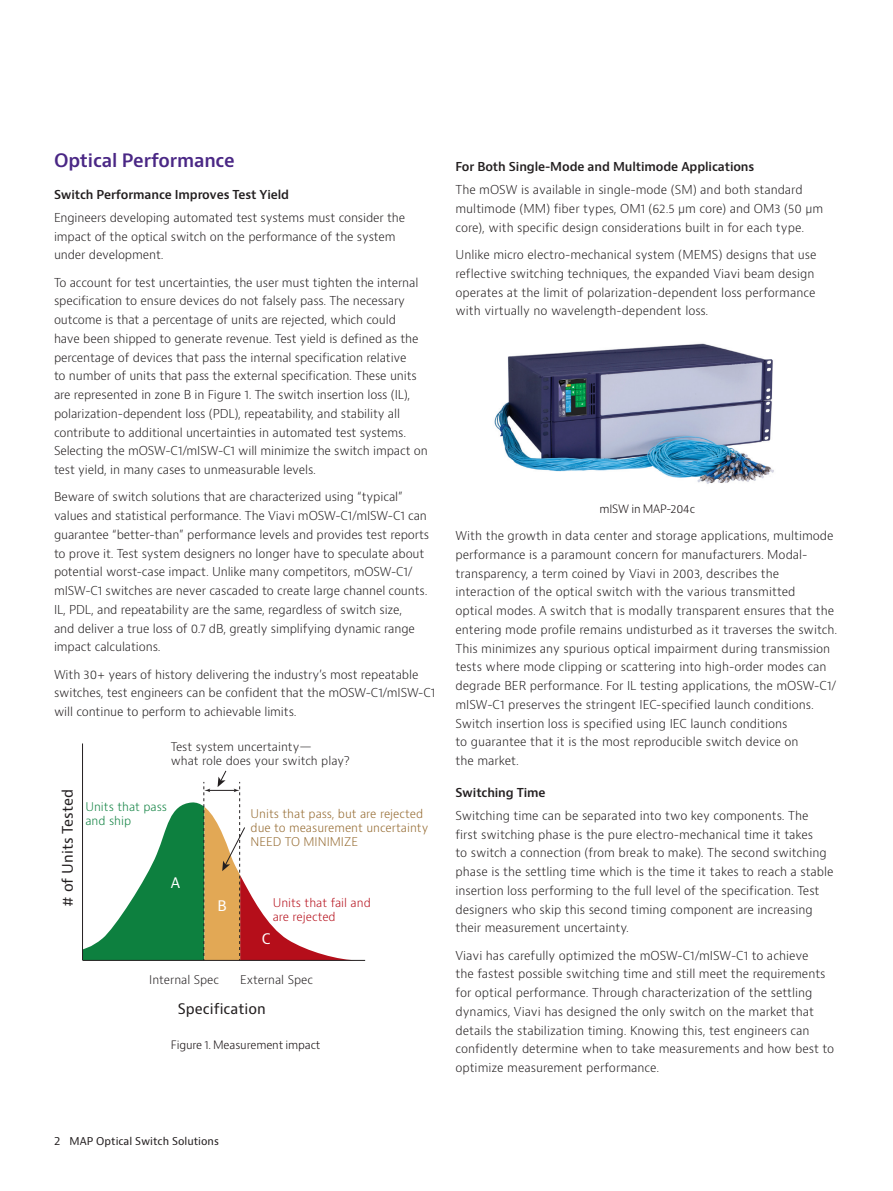
<style>
.page{position:relative;width:893px;height:1191px;background:#fff}
.page>*{position:absolute;margin:0;border:0;box-sizing:border-box;transform-origin:0 0}
.t1{font:600 18px "Bernino Sans";letter-spacing:-.01em;color:#4a2785}
.t2{font:14.25px "Bernino Sans";color:#231f20}
.t3{font:14.25px "Bernino Sans";color:#fff}
.t4{font:300 12px/18.8px "Bernino Sans";letter-spacing:-.01em;color:#231f20}
.t5{font:600 12px "Bernino Sans";letter-spacing:-.01em;color:#231f20}
.t6{font:300 11.7px/14.1px "Bernino Sans";color:#231f20}
.t7{font:300 11.7px/14.1px "Bernino Sans";color:#93682d}
.t8{font:300 11.7px/14.1px "Bernino Sans";color:#b50e1a}
.t9{font:300 11.7px/14.1px "Bernino Sans";color:#0d803f}
.t10{font:300 11.25px "Bernino Sans";letter-spacing:-.01em;color:#110a0c}
.t11{font:10.5px "Bernino Sans";color:#231f20}
</style>
<div class="page">
<hr style="left:82px;top:743px;width:1px;height:217px;background:#231f20">
<hr style="left:83px;top:960px;width:282px;height:1px;background:#231f20">
<svg style="left:83px;top:770px;width:276px;height:190px"></svg>
<img style="left:494px;top:343px;width:280px;height:141px">
<h1 class="t1" style="left:54px;top:149px;width:182px">Optical Performance</h1>
<p class="t5" style="left:54px;top:187px;width:237px">Switch Performance Improves Test Yield</p>
<p class="t4" style="left:54px;top:208px;width:353px">Engineers developing automated test systems must consider the impact of the optical switch on the performance of the system under development.</p>
<p class="t4" style="left:54px;top:273px;width:375px">To account for test uncertainties, the user must tighten the internal specification to ensure devices do not falsely pass. The necessary outcome is that a percentage of units are rejected, which could<br>have been shipped to generate revenue. Test yield is defined as the percentage of devices that pass the internal specification relative<br>to number of units that pass the external specification. These units are represented in zone B in Figure 1. The switch insertion loss (IL), polarization-dependent loss (PDL), repeatability, and stability all contribute to additional uncertainties in automated test systems.<br>Selecting the mOSW-C1/mISW-C1 will minimize the switch impact on test yield, in many cases to unmeasurable levels.</p>
<p class="t4" style="left:54px;top:488px;width:377px">Beware of switch solutions that are characterized using “typical” values and statistical performance. The Viavi mOSW-C1/mISW-C1 can guarantee “better-than” performance levels and provides test reports to prove it. Test system designers no longer have to speculate about potential worst-case impact. Unlike many competitors, mOSW-C1/ mISW-C1 switches are never cascaded to create large channel counts.<br>IL, PDL, and repeatability are the same, regardless of switch size,<br>and deliver a true loss of 0.7 dB, greatly simplifying dynamic range impact calculations.</p>
<p class="t4" style="left:54px;top:665px;width:383px">With 30+ years of history delivering the industry’s most repeatable switches, test engineers can be confident that the mOSW-C1/mISW-C1 will continue to perform to achievable limits.</p>
<p class="t2" style="left:58px;top:907px;width:119px;rotate:-90deg"># of Units Tested</p>
<p class="t6" style="left:171px;top:740px;width:180px">Test system uncertainty—<br>what role does your switch play?</p>
<p class="t9" style="left:85px;top:799px;width:83px">Units that pass and ship</p>
<p class="t3" style="left:171px;top:873px;width:11px">A</p>
<p class="t3" style="left:218px;top:896px;width:11px">B</p>
<p class="t7" style="left:251px;top:806px;width:179px">Units that pass, but are rejected due to measurement uncertainty<br>NEED TO MINIMIZE</p>
<p class="t8" style="left:273px;top:896px;width:100px">Units that fail and are rejected</p>
<p class="t3" style="left:262px;top:929px;width:10px">C</p>
<p class="t6" style="left:149px;top:973px;width:71px">Internal Spec</p>
<p class="t6" style="left:240px;top:973px;width:74px">External Spec</p>
<p class="t2" style="left:178px;top:999px;width:89px">Specification</p>
<p class="t10" style="left:171px;top:1037px;width:151px">Figure 1. Measurement impact</p>
<p class="t5" style="left:455px;top:159px;width:300px">For Both Single-Mode and Multimode Applications</p>
<p class="t4" style="left:455px;top:181px;width:369px">The mOSW is available in single-mode (SM) and both standard multimode (MM) fiber types, OM1 (62.5 µm core) and OM3 (50 µm core), with specific design considerations built in for each type.</p>
<p class="t4" style="left:455px;top:245px;width:363px">Unlike micro electro-mechanical system (MEMS) designs that use reflective switching techniques, the expanded Viavi beam design operates at the limit of polarization-dependent loss performance with virtually no wavelength-dependent loss.</p>
<p class="t10" style="left:599px;top:501px;width:97px">mISW in MAP-204c</p>
<p class="t4" style="left:455px;top:526px;width:383px">With the growth in data center and storage applications, multimode performance is a paramount concern for manufacturers. Modal&shy;transparency, a term coined by Viavi in 2003, describes the interaction of the optical switch with the various transmitted<br>optical modes. A switch that is modally transparent ensures that the entering mode profile remains undisturbed as it traverses the switch.<br>This minimizes any spurious optical impairment during transmission tests where mode clipping or scattering into high-order modes can degrade BER performance. For IL testing applications, the mOSW-C1/ mISW-C1 preserves the stringent IEC-specified launch conditions.<br>Switch insertion loss is specified using IEC launch conditions<br>to guarantee that it is the most reproducible switch device on<br>the market.</p>
<p class="t5" style="left:455px;top:784px;width:92px">Switching Time</p>
<p class="t4" style="left:455px;top:806px;width:380px">Switching time can be separated into two key components. The first switching phase is the pure electro-mechanical time it takes<br>to switch a connection (from break to make). The second switching phase is the settling time which is the time it takes to reach a stable insertion loss performing to the full level of the specification. Test designers who skip this second timing component are increasing their measurement uncertainty.</p>
<p class="t4" style="left:455px;top:946px;width:380px">Viavi has carefully optimized the mOSW-C1/mISW-C1 to achieve<br>the fastest possible switching time and still meet the requirements for optical performance. Through characterization of the settling dynamics, Viavi has designed the only switch on the market that details the stabilization timing. Knowing this, test engineers can confidently determine when to take measurements and how best to optimize measurement performance.</p>
<p class="t11" style="left:54px;top:1134px;width:166px">2 MAP Optical Switch Solutions</p>
</div>
